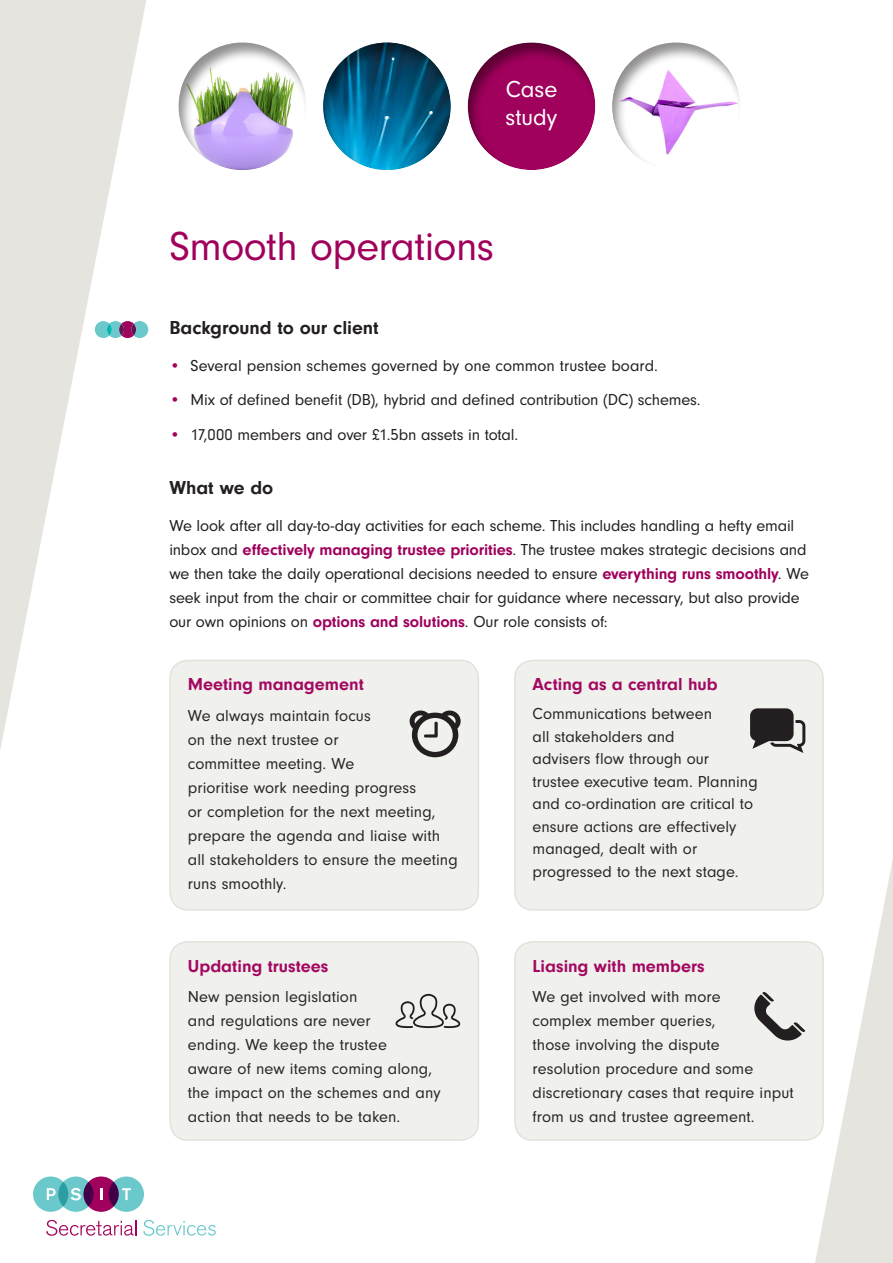
<style>
.page{position:relative;width:893px;height:1263px;background:#fff}
.page>*{position:absolute;margin:0;border:0;box-sizing:border-box;transform-origin:0 0}
.t1{font:42px "Neuzeit Gro";letter-spacing:-.015em;color:#a0015c}
.t2{font:24px/28.5px "Neuzeit Gro";color:#fff}
.sub{font:700 19.5px "Neuzeit Gro";color:#231f20}
.t3{font:700 18px "Neuzeit Gro";color:#a0015c}
.body{font:16.5px/24px "Neuzeit Gro";color:#231f20}
.s1{color:#a0015c}
.s2{font-weight:700;color:#a0015c}
</style>
<div class="page">
<div style="left:33px;top:1176px;width:35px;height:36px;background:#6bc9cc;border-radius:50%"></div>
<svg style="left:58px;top:1176px;width:36px;height:36px"></svg>
<svg style="left:83px;top:1176px;width:36px;height:36px"></svg>
<svg style="left:109px;top:1176px;width:35px;height:36px"></svg>
<svg style="left:47px;top:1188px;width:9px;height:12px"></svg>
<svg style="left:100px;top:1188px;width:2px;height:12px"></svg>
<svg style="left:122px;top:1188px;width:9px;height:12px"></svg>
<svg style="left:71px;top:1188px;width:10px;height:12px"></svg>
<svg style="left:46px;top:1220px;width:91px;height:16px"></svg>
<svg style="left:143px;top:1220px;width:73px;height:16px"></svg>
<div style="left:467px;top:40px;width:130px;height:131px;background:#231f20;opacity:.5"></div>
<div style="left:322px;top:40px;width:131px;height:131px;background:#231f20;opacity:.5"></div>
<svg style="left:0;top:0;width:146px;height:750px;fill:#e6e4df"></svg>
<svg style="left:815px;top:859px;width:78px;height:404px"></svg>
<div style="left:611px;top:40px;width:131px;height:131px;background:#231f20;opacity:.5"></div>
<div style="left:178px;top:40px;width:130px;height:131px;background:#231f20;opacity:.5"></div>
<svg style="left:95px;top:321px;width:53px;height:17px"></svg>
<div style="left:131px;top:324px;width:5px;height:11px;background:#621553;border-radius:50%"></div>
<div style="left:170px;top:660px;width:308px;height:250px;background:#f0f0ed;border-radius:18px"></div>
<div style="left:169px;top:660px;width:310px;height:250px;border:2px solid #e3e1dc;border-radius:18px"></div>
<svg style="left:410px;top:710px;width:51px;height:47px"></svg>
<div style="left:170px;top:942px;width:308px;height:198px;background:#f0f0ed;border-radius:18px"></div>
<div style="left:169px;top:941px;width:310px;height:200px;border:2px solid #e3e1dc;border-radius:18px"></div>
<div style="left:515px;top:942px;width:308px;height:198px;background:#f0f0ed;border-radius:18px"></div>
<div style="left:514px;top:941px;width:310px;height:200px;border:2px solid #e3e1dc;border-radius:18px"></div>
<svg style="left:395px;top:994px;width:65px;height:34px"></svg>
<svg style="left:754px;top:992px;width:51px;height:49px"></svg>
<div style="left:515px;top:660px;width:308px;height:250px;background:#f0f0ed;border-radius:18px"></div>
<div style="left:514px;top:660px;width:310px;height:250px;border:2px solid #e3e1dc;border-radius:18px"></div>
<svg style="left:750px;top:708px;width:55px;height:45px"></svg>
<p class="t2" style="left:506px;top:75px;width:53px">Case study</p>
<p class="t1" style="left:169px;top:223px;width:326px">Smooth operations</p>
<p class="sub" style="left:169px;top:317px;width:211px">Background to our client</p>
<p class="body" style="left:169px;top:354px;width:490px"><span class="s1">•</span> Several pension schemes governed by one common trustee board.</p>
<p class="body" style="left:169px;top:388px;width:533px"><span class="s1">•</span> Mix of defined benefit (DB), hybrid and defined contribution (DC) schemes.</p>
<p class="body" style="left:169px;top:423px;width:350px"><span class="s1">•</span> 17,000 members and over £1.5bn assets in total.</p>
<p class="sub" style="left:169px;top:476px;width:105px">What we do</p>
<p class="body" style="left:169px;top:513px;width:641px">We look after all day-to-day activities for each scheme. This includes handling a hefty email inbox and <span class="s2">effectively managing trustee priorities</span>. The trustee makes strategic decisions and we then take the daily operational decisions needed to ensure <span class="s2">everything runs smoothly</span>. We seek input from the chair or committee chair for guidance where necessary, but also provide our own opinions on <span class="s2">options and solutions</span>. Our role consists of:</p>
<p class="t3" style="left:188px;top:674px;width:177px">Meeting management</p>
<p class="body" style="left:188px;top:703px;width:272px">We always maintain focus<br>on the next trustee or<br>committee meeting. We<br>prioritise work needing progress<br>or completion for the next meeting, prepare the agenda and liaise with all stakeholders to ensure the meeting runs smoothly.</p>
<p class="t3" style="left:188px;top:955px;width:142px">Updating trustees</p>
<p class="body" style="left:188px;top:985px;width:254px">New pension legislation<br>and regulations are never<br>ending. We keep the trustee<br>aware of new items coming along, the impact on the schemes and any action that needs to be taken.</p>
<p class="t3" style="left:533px;top:674px;width:187px">Acting as a central hub</p>
<p class="body" style="left:533px;top:703px;width:227px;line-height:22.5px">Communications between<br>all stakeholders and<br>advisers flow through our trustee executive team. Planning and co-ordination are critical to ensure actions are effectively managed, dealt with or progressed to the next stage.</p>
<p class="t3" style="left:533px;top:955px;width:174px">Liasing with members</p>
<p class="body" style="left:533px;top:985px;width:263px">We get involved with more<br>complex member queries,<br>those involving the dispute<br>resolution procedure and some discretionary cases that require input from us and trustee agreement.</p>
</div>
